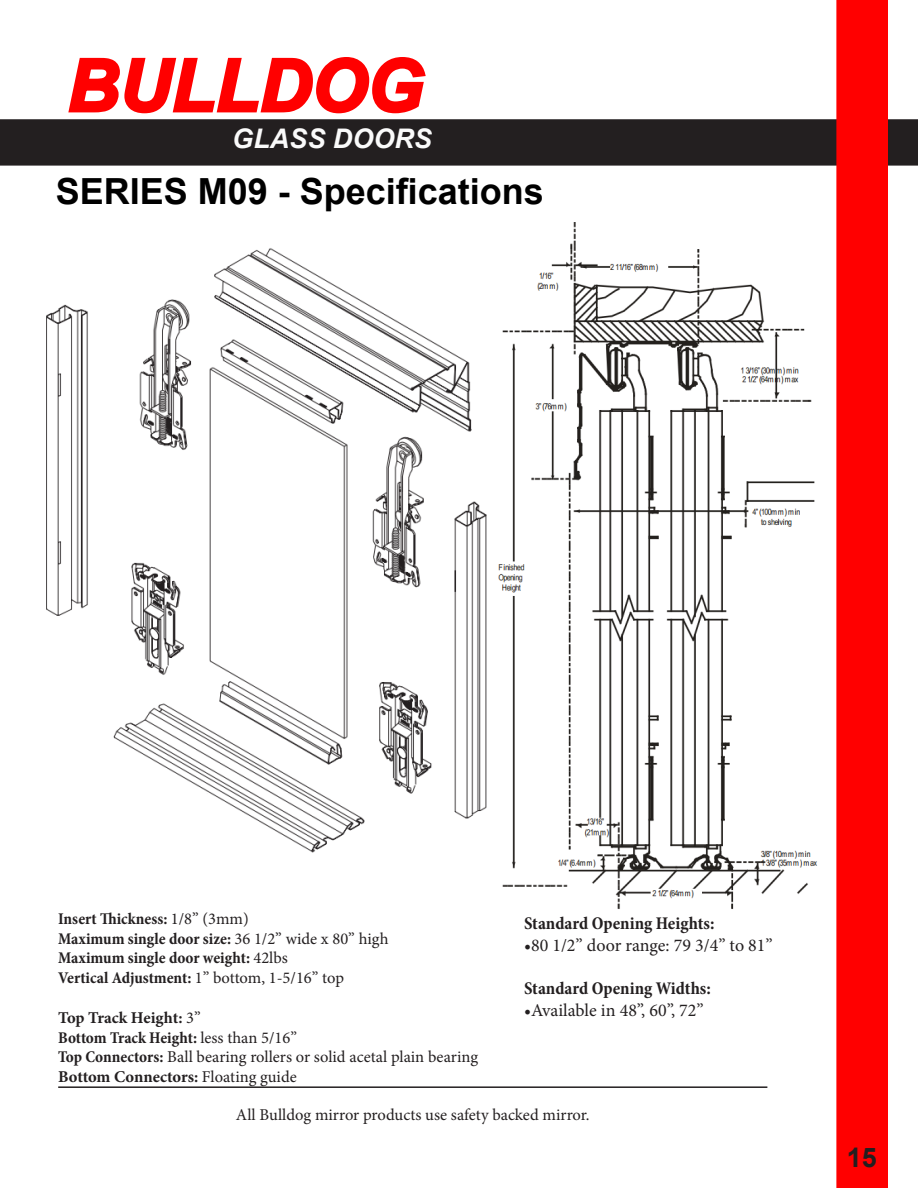
<style>
.page{position:relative;width:918px;height:1188px;background:#fff}
.page>*{position:absolute;margin:0;border:0;box-sizing:border-box;transform-origin:0 0}
.t1{font:italic 700 72px "Arial";color:#f00}
.t2{font:700 36px "Arial";color:#000}
.t3{font:italic 700 27px "Arial";color:#fafafa}
.t4{font:700 27px "Arial";color:#231f20}
.t5{font:18px "Minion Pro";color:#231f20}
.t6{font:700 condensed 18px "Minion Pro";color:#231f20}
.t7{font:700 condensed 16.5px "Minion Pro";color:#231f20}
.t8{font:16.5px "Minion Pro";color:#231f20}
.t9{font:700 16.5px "Minion Pro";letter-spacing:-.005em;color:#231f20}
.s1{font-weight:400;font-stretch:normal}
.s2{font-weight:400}
.s3{font-weight:700;font-stretch:condensed}
</style>
<div class="page">
<img style="left:498px;top:223px;width:320px;height:686px">
<img style="left:46px;top:248px;width:441px;height:605px">
<hr style="left:58px;top:1086px;width:709px;height:2px;background:#231f20">
<svg style="left:0;top:57px;width:918px;height:109px"></svg>
<div style="left:837px;top:1px;width:50px;height:1186px;background:#f00"></div>
<div style="left:836px;top:0;width:52px;height:1188px;border:2px solid #f00"></div>
<p class="t1" style="left:67px;top:38px;width:357px">BULLDOG</p>
<p class="t3" style="left:232px;top:120px;width:201px">GLASS DOORS</p>
<p class="t2" style="left:56px;top:167px;width:490px">SERIES M09 - Specifications</p>
<p class="t7" style="left:58px;top:907px;width:192px">Insert Thickness: <span class="s1">1/8” (3mm)</span></p>
<p class="t7" style="left:58px;top:927px;width:332px">Maximum single door size: <span class="s1">36 1/2” wide x 80” high</span></p>
<p class="t7" style="left:58px;top:947px;width:231px">Maximum single door weight: <span class="s1">42lbs</span></p>
<p class="t7" style="left:58px;top:966px;width:287px">Vertical Adjustment: <span class="s1">1” bottom, 1-5/16” top</span></p>
<p class="t9" style="left:58px;top:1006px;width:144px">Top Track Height: <span class="s2">3”</span></p>
<p class="t7" style="left:58px;top:1026px;width:240px">Bottom Track Height: <span class="s1">less than 5/16”</span></p>
<p class="t8" style="left:58px;top:1046px;width:421px"><span class="s3">Top Connectors:</span> Ball bearing rollers or solid acetal plain bearing</p>
<p class="t9" style="left:58px;top:1065px;width:240px">Bottom Connectors: <span class="s2">Floating guide</span></p>
<p class="t6" style="left:524px;top:911px;width:192px">Standard Opening Heights:</p>
<p class="t5" style="left:524px;top:933px;width:250px">•80 1/2” door range: 79 3/4” to 81”</p>
<p class="t6" style="left:524px;top:976px;width:188px">Standard Opening Widths:</p>
<p class="t5" style="left:524px;top:998px;width:181px">•Available in 48”, 60”, 72”</p>
<p class="t8" style="left:236px;top:1104px;width:355px">All Bulldog mirror products use safety backed mirror.</p>
<p class="t4" style="left:847px;top:1140px;width:32px">15</p>
</div>
